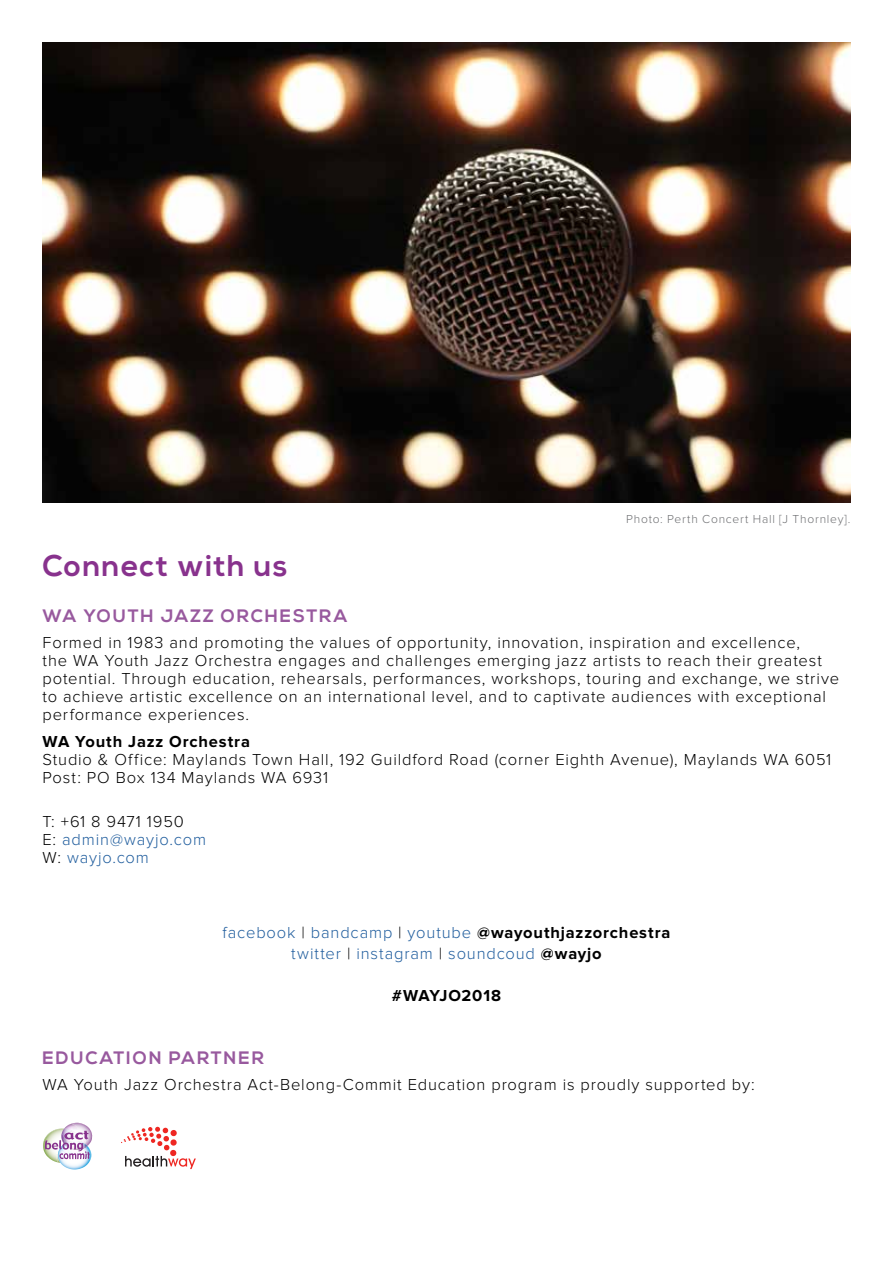
<style>
.page{position:relative;width:893px;height:1263px;background:#fff}
.page>*{position:absolute;margin:0;border:0;box-sizing:border-box;transform-origin:0 0}
.t1{font:700 30px "Nexa";letter-spacing:.045em;color:#88328d}
.t2{font:700 18px "Nexa";letter-spacing:.1em;color:#98599e}
.t3{font:300 16.5px/18px "Proxima Nova";letter-spacing:.05em;color:#000}
.t4{font:300 16.5px/18px "Proxima Nova";letter-spacing:.05em;color:#215e9e}
.t5{font:700 16.5px "Proxima Nova";letter-spacing:.05em;color:#000}
.t6{font:300 12px "Proxima Nova";letter-spacing:.065em;color:#6d6e71}
.s1{color:#000}
.s2{font-weight:700;color:#000}
</style>
<div class="page">
<img style="left:43px;top:43px;width:807px;height:460px">
<svg style="left:43px;top:1123px;width:49px;height:46px"></svg>
<svg style="left:121px;top:1127px;width:75px;height:42px"></svg>
<h1 class="t1" style="left:43px;top:549px;width:247px">Connect with us</h1>
<p class="t6" style="left:626px;top:514px;width:226px">Photo: Perth Concert Hall [J Thornley].</p>
<p class="t2" style="left:43px;top:605px;width:306px">WA YOUTH JAZZ ORCHESTRA</p>
<p class="t3" style="left:43px;top:634px;width:798px">Formed in 1983 and promoting the values of opportunity, innovation, inspiration and excellence,<br>the WA Youth Jazz Orchestra engages and challenges emerging jazz artists to reach their greatest potential. Through education, rehearsals, performances, workshops, touring and exchange, we strive to achieve artistic excellence on an international level, and to captivate audiences with exceptional performance experiences.</p>
<p class="t5" style="left:43px;top:732px;width:209px">WA Youth Jazz Orchestra</p>
<p class="t3" style="left:43px;top:751px;width:790px">Studio &amp; Office: Maylands Town Hall, 192 Guildford Road (corner Eighth Avenue), Maylands WA 6051<br>Post: PO Box 134 Maylands WA 6931</p>
<p class="t4" style="left:43px;top:813px;width:165px"><span class="s1">T: +61 8 9471 1950<br>E:</span> admin@wayjo.com<br><span class="s1">W:</span> wayjo.com</p>
<p class="t4" style="left:223px;top:922px;width:449px;line-height:21px;text-align:center">facebook <span class="s1">|</span> bandcamp <span class="s1">|</span> youtube <span class="s2">@wayouthjazzorchestra </span>twitter <span class="s1">|</span> instagram <span class="s1">|</span> soundcoud <span class="s2">@wayjo</span></p>
<p class="t5" style="left:392px;top:986px;width:111px">#WAYJO2018</p>
<p class="t2" style="left:43px;top:1047px;width:223px">EDUCATION PARTNER</p>
<p class="t3" style="left:43px;top:1076px;width:714px">WA Youth Jazz Orchestra Act-Belong-Commit Education program is proudly supported by:</p>
</div>
